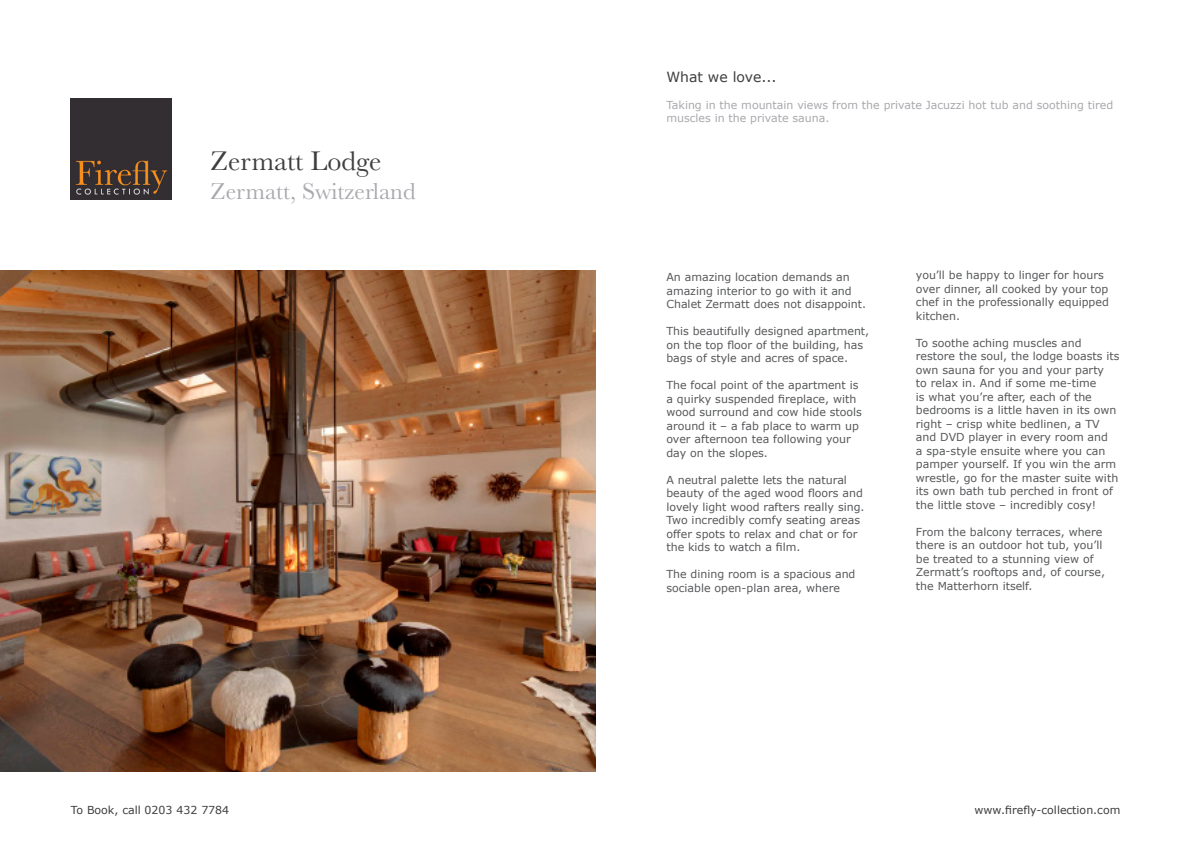
<style>
.page{position:relative;width:1191px;height:842px;background:#fff}
.page>*{position:absolute;margin:0;border:0;box-sizing:border-box;transform-origin:0 0}
.t1{font:28px "Baskerville";color:#3e3e3f}
.t2{font:24px "Baskerville";color:#a8a9ad}
.t3{font:14px "Verdana";color:#3e3e3f}
.t4{font:11px/13.5px "Verdana";color:#57585a}
.t5{font:11px/13.5px "Verdana";color:#a8a9ad}
.t6{font:11px "Verdana";color:#3e3e3f}
</style>
<div class="page">
<img style="left:71px;top:99px;width:101px;height:101px">
<img style="left:0;top:271px;width:595px;height:500px">
<p class="t1" style="left:210px;top:143px;width:172px">Zermatt Lodge</p>
<p class="t2" style="left:210px;top:176px;width:206px">Zermatt, Switzerland</p>
<p class="t6" style="left:71px;top:802px;width:160px">To Book, call 0203 432 7784</p>
<p class="t3" style="left:666px;top:67px;width:112px">What we love...</p>
<p class="t5" style="left:666px;top:98px;width:448px">Taking in the mountain views from the private Jacuzzi hot tub and soothing tired muscles in the private sauna.</p>
<p class="t4" style="left:666px;top:270px;width:201px">An amazing location demands an amazing interior to go with it and<br>Chalet Zermatt does not disappoint.</p>
<p class="t4" style="left:666px;top:324px;width:204px">This beautifully designed apartment, on the top floor of the building, has bags of style and acres of space.</p>
<p class="t4" style="left:666px;top:378px;width:197px">The focal point of the apartment is a quirky suspended fireplace, with wood surround and cow hide stools around it – a fab place to warm up over afternoon tea following your day on the slopes.</p>
<p class="t4" style="left:666px;top:473px;width:200px">A neutral palette lets the natural beauty of the aged wood floors and lovely light wood rafters really sing.<br>Two incredibly comfy seating areas offer spots to relax and chat or for the kids to watch a film.</p>
<p class="t4" style="left:666px;top:567px;width:191px">The dining room is a spacious and sociable open-plan area, where</p>
<p class="t4" style="left:916px;top:268px;width:194px">you’ll be happy to linger for hours over dinner, all cooked by your top chef in the professionally equipped kitchen.</p>
<p class="t4" style="left:916px;top:336px;width:205px">To soothe aching muscles and restore the soul, the lodge boasts its own sauna for you and your party<br>to relax in. And if some me-time<br>is what you’re after, each of the bedrooms is a little haven in its own right – crisp white bedlinen, a TV and DVD player in every room and<br>a spa-style ensuite where you can pamper yourself. If you win the arm wrestle, go for the master suite with its own bath tub perched in front of the little stove – incredibly cosy!</p>
<p class="t4" style="left:916px;top:525px;width:191px">From the balcony terraces, where there is an outdoor hot tub, you’ll be treated to a stunning view of<br>Zermatt’s rooftops and, of course, the Matterhorn itself.</p>
<p class="t6" style="left:974px;top:802px;width:147px">www.firefly-collection.com</p>
</div>
